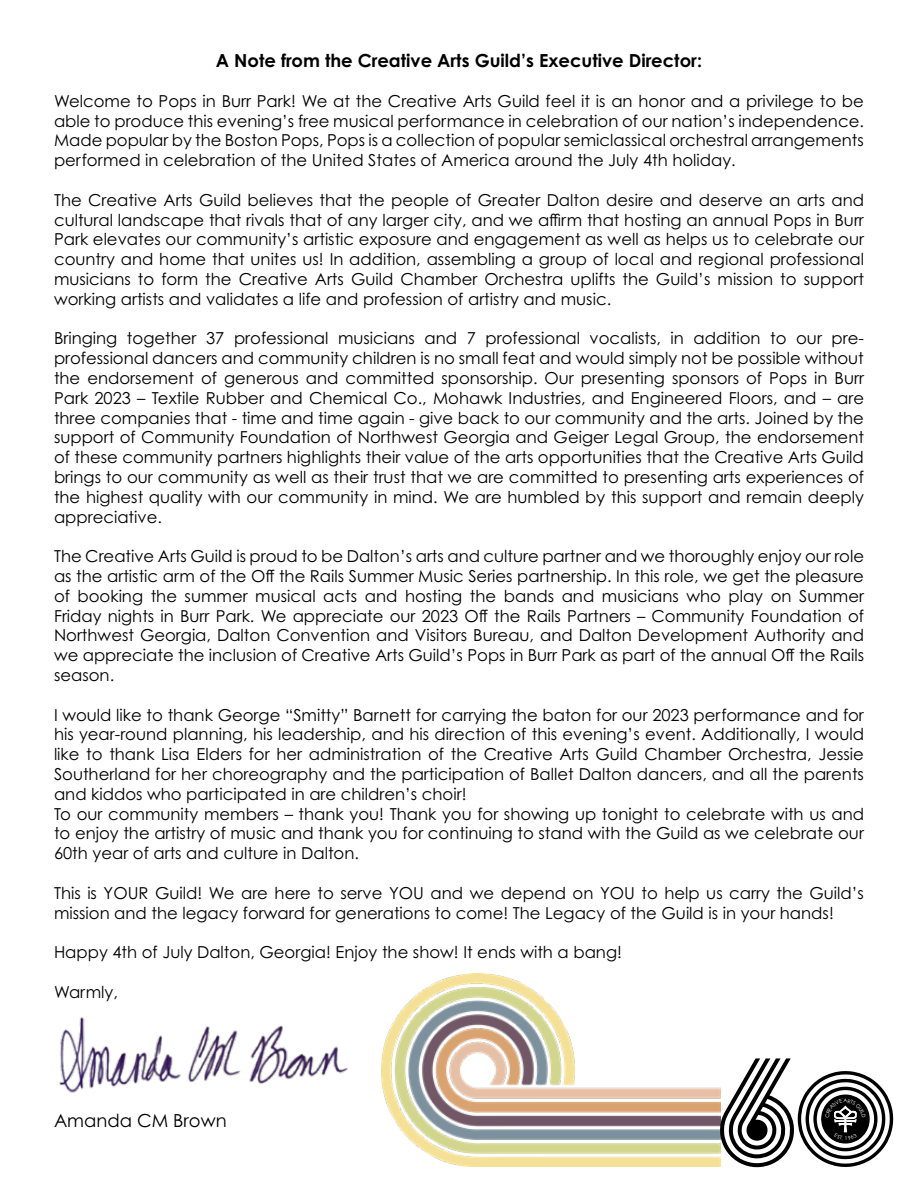
<style>
.page{position:relative;width:918px;height:1188px;background:#fff}
.page>*{position:absolute;margin:0;border:0;box-sizing:border-box;transform-origin:0 0}
.t1{font:700 18px "Century Gothic Pro";color:#000}
.t2{font:18px "Century Gothic Pro";color:#000}
.t3{font:16.5px/19.8px "Century Gothic Pro";color:#000;text-align:justify}
</style>
<div class="page">
<img style="left:59px;top:1017px;width:289px;height:76px">
<img style="left:381px;top:973px;width:339px;height:194px">
<svg style="left:720px;top:1058px;width:173px;height:109px"></svg>
<p class="t1" style="left:216px;top:49px;width:488px">A Note from the Creative Arts Guild’s Executive Director:</p>
<p class="t3" style="left:54px;top:91px;width:812px">Welcome to Pops in Burr Park! We at the Creative Arts Guild feel it is an honor and a privilege to be able to produce this evening’s free musical performance in celebration of our nation’s independence.<br>Made popular by the Boston Pops, Pops is a collection of popular semiclassical orchestral arrangements performed in celebration of the United States of America around the July 4th holiday.</p>
<p class="t3" style="left:54px;top:190px;width:812px">The Creative Arts Guild believes that the people of Greater Dalton desire and deserve an arts and cultural landscape that rivals that of any larger city, and we affirm that hosting an annual Pops in Burr Park elevates our community’s artistic exposure and engagement as well as helps us to celebrate our country and home that unites us! In addition, assembling a group of local and regional professional musicians to form the Creative Arts Guild Chamber Orchestra uplifts the Guild’s mission to support working artists and validates a life and profession of artistry and music.</p>
<p class="t3" style="left:54px;top:328px;width:812px">Bringing together 37 professional musicians and 7 professional vocalists, in addition to our pre&shy;professional dancers and community children is no small feat and would simply not be possible without the endorsement of generous and committed sponsorship. Our presenting sponsors of Pops in Burr Park 2023 – Textile Rubber and Chemical Co., Mohawk Industries, and Engineered Floors, and – are three companies that - time and time again - give back to our community and the arts. Joined by the support of Community Foundation of Northwest Georgia and Geiger Legal Group, the endorsement of these community partners highlights their value of the arts opportunities that the Creative Arts Guild brings to our community as well as their trust that we are committed to presenting arts experiences of the highest quality with our community in mind. We are humbled by this support and remain deeply appreciative.</p>
<p class="t3" style="left:54px;top:546px;width:812px">The Creative Arts Guild is proud to be Dalton’s arts and culture partner and we thoroughly enjoy our role as the artistic arm of the Off the Rails Summer Music Series partnership. In this role, we get the pleasure of booking the summer musical acts and hosting the bands and musicians who play on Summer Friday nights in Burr Park. We appreciate our 2023 Off the Rails Partners – Community Foundation of Northwest Georgia, Dalton Convention and Visitors Bureau, and Dalton Development Authority and we appreciate the inclusion of Creative Arts Guild’s Pops in Burr Park as part of the annual Off the Rails season.</p>
<p class="t3" style="left:54px;top:705px;width:812px;text-align:left">I would like to thank George “Smitty” Barnett for carrying the baton for our 2023 performance and for his year-round planning, his leadership, and his direction of this evening’s event. Additionally, I would like to thank Lisa Elders for her administration of the Creative Arts Guild Chamber Orchestra, Jessie Southerland for her choreography and the participation of Ballet Dalton dancers, and all the parents and kiddos who participated in are children’s choir!<br>To our community members – thank you! Thank you for showing up tonight to celebrate with us and to enjoy the artistry of music and thank you for continuing to stand with the Guild as we celebrate our 60th year of arts and culture in Dalton.</p>
<p class="t3" style="left:54px;top:883px;width:812px">This is YOUR Guild! We are here to serve YOU and we depend on YOU to help us carry the Guild’s mission and the legacy forward for generations to come! The Legacy of the Guild is in your hands!</p>
<p class="t3" style="left:54px;top:942px;width:570px">Happy 4th of July Dalton, Georgia! Enjoy the show! It ends with a bang!</p>
<p class="t3" style="left:54px;top:982px;width:65px">Warmly,</p>
<p class="t2" style="left:54px;top:1110px;width:174px">Amanda CM Brown</p>
</div>
